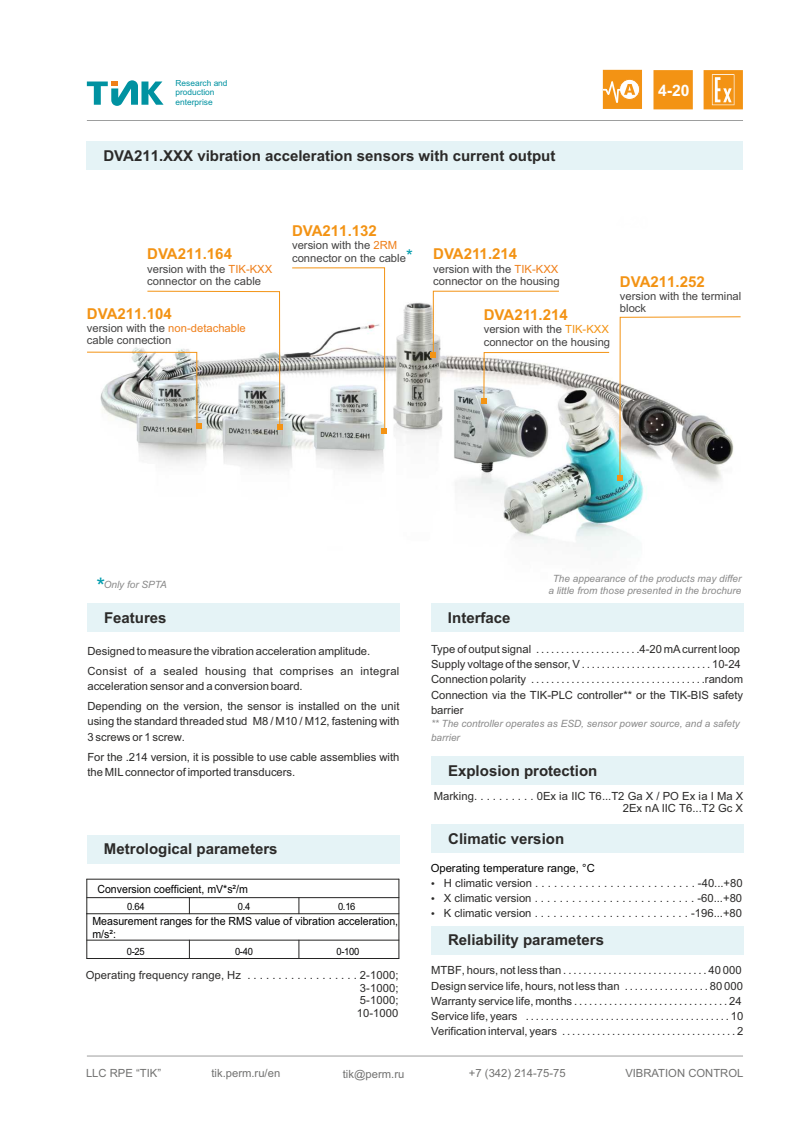
<style>
.page{position:relative;width:798px;height:1134px;background:#fff}
.page>*{position:absolute;margin:0;border:0;box-sizing:border-box;transform-origin:0 0}
.t1{font:22.5px "Arial";color:#009cad}
.t2{font:17.5px "Arial";color:#009cad}
.t3{font:700 15.75px "Arial";color:#fefefe}
.t4{font:700 15px "Arial";color:#2b2a29}
.t5{font:700 15px "Arial";color:#f39314}
.t6{font:11.25px/15.1px "Arial";color:#2b2a29}
.t7{font:11.25px/12.6px "Arial";color:#434242}
.t8{font:11.25px/12.6px "Arial";color:#000;scale:.94 1}
.t9{font:11.25px "Arial";color:#727271}
.t10{font:11.25px "Arial";color:#000}
.t11{font:italic 10px/11.1px "Arial";color:#898989;text-align:center}
.t12{font:10px "Arial";letter-spacing:-.03em;color:#000;scale:.94 1}
.t13{font:8.38px/9.4px "Arial";color:#0092a1}
.s1{color:#ef7f1a}
.s2{color:#f39314}
</style>
<div class="page">
<img style="left:136px;top:302px;width:582px;height:248px">
<hr style="left:87px;top:120px;width:655px;height:1px;background:#9d9e9e">
<svg style="left:87px;top:80px;width:76px;height:26px"></svg>
<hr style="left:87px;top:1055px;width:655px;height:1px;background:#9d9e9e">
<div style="left:653px;top:70px;width:39px;height:39px;background:#f39314"></div>
<div style="left:703px;top:70px;width:39px;height:39px;background:#f39314"></div>
<svg style="left:711px;top:74px;width:23px;height:31px"></svg>
<div style="left:602px;top:70px;width:39px;height:39px;background:#f39314"></div>
<svg style="left:619px;top:79px;width:20px;height:21px"></svg>
<svg style="left:603px;top:80px;width:32px;height:23px"></svg>
<div style="left:87px;top:142px;width:655px;height:28px;background:#e5f3f6"></div>
<svg style="left:87px;top:290px;width:195px;height:140px"></svg>
<svg style="left:291px;top:267px;width:96px;height:167px"></svg>
<svg style="left:430px;top:290px;width:179px;height:113px"></svg>
<hr style="left:87px;top:879px;width:312px;height:1px;background:#252423">
<hr style="left:87px;top:879px;width:1px;height:35px;background:#252423">
<hr style="left:87px;top:913px;width:312px;height:1px;background:#252423">
<hr style="left:87px;top:897px;width:312px;height:1px;background:#252423">
<svg style="left:298px;top:898px;width:1px;height:16px"></svg>
<svg style="left:189px;top:898px;width:1px;height:15px"></svg>
<hr style="left:87px;top:914px;width:1px;height:44px;background:#252423">
<hr style="left:87px;top:958px;width:312px;height:1px;background:#252423">
<hr style="left:87px;top:940px;width:312px;height:1px;background:#252423">
<svg style="left:189px;top:941px;width:1px;height:17px"></svg>
<hr style="left:398px;top:879px;width:1px;height:79px;background:#252423">
<svg style="left:617px;top:316px;width:124px;height:165px"></svg>
<svg style="left:298px;top:940px;width:1px;height:18px"></svg>
<div style="left:87px;top:835px;width:312px;height:29px;background:#e5f3f6"></div>
<div style="left:87px;top:603px;width:312px;height:29px;background:#e5f3f6"></div>
<div style="left:431px;top:603px;width:312px;height:29px;background:#e5f3f6"></div>
<div style="left:431px;top:824px;width:312px;height:28px;background:#e5f3f6"></div>
<div style="left:431px;top:926px;width:312px;height:29px;background:#e5f3f6"></div>
<div style="left:431px;top:756px;width:312px;height:29px;background:#e5f3f6"></div>
<p class="t13" style="left:175px;top:79px;width:54px">Research and production enterprise</p>
<h3 class="t4" style="left:103px;top:150px;width:453px">DVA211.XXX vibration acceleration sensors with current output</h3>
<h3 class="t3" style="left:657px;top:85px;width:33px">4-20</h3>
<h3 class="t5" style="left:292px;top:225px;width:86px">DVA211.132</h3>
<p class="t7" style="left:292px;top:240px;width:107px">version with the <span class="s1">2RM</span></p>
<h3 class="t5" style="left:147px;top:248px;width:86px">DVA211.164</h3>
<p class="t7" style="left:292px;top:252px;width:115px">connector on the cable</p>
<p class="t7" style="left:147px;top:263px;width:127px">version with the <span class="s1">TIK-KXX </span>connector on the cable</p>
<h2 class="t2" style="left:406px;top:249px;width:8px">*</h2>
<h3 class="t5" style="left:87px;top:308px;width:86px">DVA211.104</h3>
<p class="t7" style="left:87px;top:323px;width:160px">version with the <span class="s1">non-detachable </span>cable connection</p>
<h3 class="t5" style="left:433px;top:248px;width:85px">DVA211.214</h3>
<p class="t7" style="left:433px;top:263px;width:128px">version with the <span class="s1">TIK-KXX </span>connector on the housing</p>
<h3 class="t5" style="left:483px;top:309px;width:85px">DVA211.214</h3>
<p class="t7" style="left:483px;top:324px;width:128px">version with the <span class="s2">TIK-KXX </span>connector on the housing</p>
<h3 class="t5" style="left:619px;top:276px;width:86px">DVA211.252</h3>
<p class="t7" style="left:619px;top:291px;width:123px">version with the terminal block</p>
<h1 class="t1" style="left:97px;top:577px;width:10px">*</h1>
<p class="t11" style="left:548px;top:574px;width:194px">The appearance of the products may differ a little from those presented in the brochure</p>
<p class="t11" style="left:104px;top:580px;width:65px">Only for SPTA</p>
<h3 class="t4" style="left:104px;top:612px;width:64px">Features</h3>
<h3 class="t4" style="left:448px;top:612px;width:64px">Interface</h3>
<p class="t6" style="left:431px;top:643px;width:313px">Type of output signal . . . . . . . . . . . . . . . . . . . . .4-20 mAcurrent loop Supply voltage of the sensor, V . . . . . . . . . . . . . . . . . . . . . . . . . . 10-24<br>Connection polarity . . . . . . . . . . . . . . . . . . . . . . . . . . . . . . . . . . .random Connection via the TIK-PLC controller** or the TIK-BIS safety barrier</p>
<p class="t11" style="left:431px;top:718px;width:310px;line-height:13.4px;text-align:left">** The controller operates as ESD, sensor power source, and a safety barrier</p>
<p class="t6" style="left:87px;top:642px;width:313px;line-height:20.1px">Designed to measure the vibration acceleration amplitude.<br>Consist of a sealed housing that comprises an integral</p>
<p class="t6" style="left:87px;top:677px;width:313px;line-height:20.1px">acceleration sensor and a conversion board.<br>Depending on the version, the sensor is installed on the unit</p>
<p class="t6" style="left:87px;top:715px;width:313px">using the standard threaded stud М8 / М10 / М12, fastening with<br>3 screws or 1 screw.</p>
<p class="t6" style="left:87px;top:750px;width:313px">For the .214 version, it is possible to use cable assemblies with the MILconnector of imported transducers.</p>
<h3 class="t4" style="left:448px;top:765px;width:151px">Explosion protection</h3>
<p class="t6" style="left:433px;top:790px;width:311px;line-height:12.6px;text-align:right">Marking. . . . . . . . . . 0Ex ia IIC T6...T2 Ga X / PO Ex ia I Ma X<br>2Ex nA IIC T6...T2 Gc X</p>
<h3 class="t4" style="left:104px;top:843px;width:175px">Metrological parameters</h3>
<p class="t8" style="left:97px;top:883px;width:162px">Conversion coefficient, mV*s²/m</p>
<p class="t12" style="left:127px;top:902px;width:20px">0.64</p>
<p class="t12" style="left:238px;top:903px;width:15px">0.4</p>
<p class="t12" style="left:338px;top:903px;width:20px">0.16</p>
<p class="t8" style="left:92px;top:916px;width:326px">Measurement ranges for the RMS value of vibration acceleration, m/s²:</p>
<p class="t12" style="left:127px;top:947px;width:21px">0-25</p>
<p class="t12" style="left:235px;top:948px;width:21px">0-40</p>
<p class="t12" style="left:336px;top:947px;width:26px">0-100</p>
<p class="t6" style="left:357px;top:970px;width:43px;line-height:12.6px;text-align:justify;text-indent:-271px">Operating frequency range, Hz . . . . . . . . . . . . . . . . . . 2-1000; 3-1000; 5-1000; 10-1000</p>
<h3 class="t4" style="left:448px;top:833px;width:117px">Climatic version</h3>
<p class="t10" style="left:430px;top:863px;width:165px">Operating temperature range, °С</p>
<p class="t6" style="left:444px;top:876px;width:300px;text-align:justify">H сlimatic version . . . . . . . . . . . . . . . . . . . . . . . . . . -40...+80<br>Х сlimatic version . . . . . . . . . . . . . . . . . . . . . . . . . . -60...+80<br>K сlimatic version . . . . . . . . . . . . . . . . . . . . . . . . . -196...+80</p>
<h3 class="t4" style="left:448px;top:934px;width:157px">Reliability parameters</h3>
<p class="t6" style="left:431px;top:964px;width:313px">MTBF, hours, not less than . . . . . . . . . . . . . . . . . . . . . . . . . . . . . 40 000<br>Design service life, hours, not less than . . . . . . . . . . . . . . . . . 80 000<br>Warranty service life, months . . . . . . . . . . . . . . . . . . . . . . . . . . . . . . . 24<br>Service life, years . . . . . . . . . . . . . . . . . . . . . . . . . . . . . . . . . . . . . . . . . 10<br>Verification interval, years . . . . . . . . . . . . . . . . . . . . . . . . . . . . . . . . . . . 2</p>
<p class="t9" style="left:86px;top:1069px;width:77px">LLC RPE “TIK”</p>
<p class="t9" style="left:211px;top:1069px;width:70px">tik.perm.ru/en</p>
<p class="t9" style="left:343px;top:1069px;width:63px">tik@perm.ru</p>
<p class="t9" style="left:469px;top:1069px;width:98px">+7 (342) 214-75-75</p>
<p class="t9" style="left:625px;top:1069px;width:119px">VIBRATION CONTROL</p>
</div>
